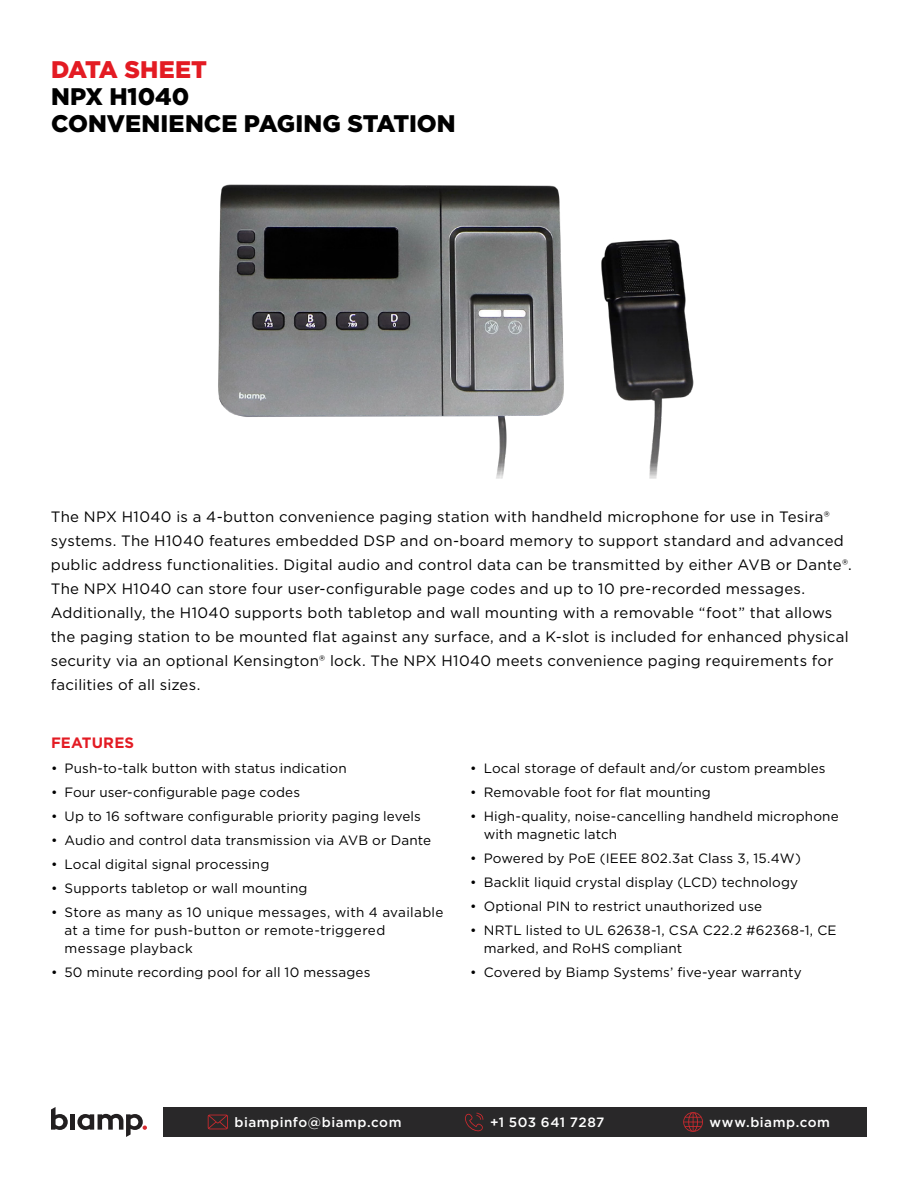
<style>
.page{position:relative;width:918px;height:1188px;background:#fff}
.page>*{position:absolute;margin:0;border:0;box-sizing:border-box;transform-origin:0 0}
.t1{font:900 24px/27px "Gotham";color:#000}
.t2{font:900 24px "Gotham";color:#e31b23}
.t3{font:15px/24px "Gotham";letter-spacing:.015em;color:#000}
.t4{font:700 15px "Gotham";letter-spacing:.01em;color:#e31b23}
.t5{font:13.5px/18px "Gotham";letter-spacing:.01em;color:#000}
.t6{font:500 13.5px "Gotham";letter-spacing:.035em;color:#fff}
</style>
<div class="page">
<svg style="left:51px;top:1107px;width:17px;height:23px"></svg>
<div style="left:70px;top:1114px;width:5px;height:16px;background:#221f20"></div>
<svg style="left:77px;top:1114px;width:70px;height:23px"></svg>
<div style="left:164px;top:1107px;width:703px;height:30px;background:#292829"></div>
<svg style="left:208px;top:1115px;width:20px;height:14px"></svg>
<svg style="left:465px;top:1113px;width:18px;height:18px"></svg>
<svg style="left:683px;top:1112px;width:20px;height:20px"></svg>
<img style="left:218px;top:184px;width:476px;height:294px">
<h1 class="t2" style="left:51px;top:53px;width:158px">DATA SHEET</h1>
<h1 class="t1" style="left:51px;top:83px;width:406px">NPX H1040<br>CONVENIENCE PAGING STATION</h1>
<p class="t3" style="left:51px;top:504px;width:802px">The NPX H1040 is a 4-button convenience paging station with handheld microphone for use in Tesira® systems. The H1040 features embedded DSP and on-board memory to support standard and advanced public address functionalities. Digital audio and control data can be transmitted by either AVB or Dante®.<br>The NPX H1040 can store four user-configurable page codes and up to 10 pre-recorded messages.<br>Additionally, the H1040 supports both tabletop and wall mounting with a removable “foot” that allows the paging station to be mounted flat against any surface, and a K-slot is included for enhanced physical security via an optional Kensington® lock. The NPX H1040 meets convenience paging requirements for facilities of all sizes.</p>
<p class="t4" style="left:51px;top:733px;width:85px">FEATURES</p>
<p class="t5" style="left:51px;top:758px;width:297px">• Push-to-talk button with status indication</p>
<p class="t5" style="left:51px;top:782px;width:251px">• Four user-configurable page codes</p>
<p class="t5" style="left:51px;top:806px;width:371px">• Up to 16 software configurable priority paging levels</p>
<p class="t5" style="left:51px;top:830px;width:382px">• Audio and control data transmission via AVB or Dante</p>
<p class="t5" style="left:51px;top:854px;width:220px">• Local digital signal processing</p>
<p class="t5" style="left:51px;top:878px;width:258px">• Supports tabletop or wall mounting</p>
<p class="t5" style="left:64px;top:902px;width:381px;text-indent:-14px">• Store as many as 10 unique messages, with 4 available at a time for push-button or remote-triggered message playback</p>
<p class="t5" style="left:51px;top:962px;width:321px">• 50 minute recording pool for all 10 messages</p>
<p class="t5" style="left:470px;top:758px;width:357px">• Local storage of default and/or custom preambles</p>
<p class="t5" style="left:470px;top:782px;width:242px">• Removable foot for flat mounting</p>
<p class="t5" style="left:484px;top:806px;width:357px;text-indent:-14px">• High-quality, noise-cancelling handheld microphone with magnetic latch</p>
<p class="t5" style="left:470px;top:848px;width:332px">• Powered by PoE (IEEE 802.3at Class 3, 15.4W)</p>
<p class="t5" style="left:470px;top:872px;width:329px">• Backlit liquid crystal display (LCD) technology</p>
<p class="t5" style="left:470px;top:896px;width:294px">• Optional PIN to restrict unauthorized use</p>
<p class="t5" style="left:484px;top:920px;width:354px;text-indent:-14px">• NRTL listed to UL 62638-1, CSA C22.2 #62368-1, CE marked, and RoHS compliant</p>
<p class="t5" style="left:470px;top:962px;width:333px">• Covered by Biamp Systems’ five-year warranty</p>
<p class="t6" style="left:234px;top:1114px;width:169px">biampinfo@biamp.com</p>
<p class="t6" style="left:490px;top:1114px;width:116px">+1 503 641 7287</p>
<p class="t6" style="left:710px;top:1114px;width:122px">www.biamp.com</p>
</div>
